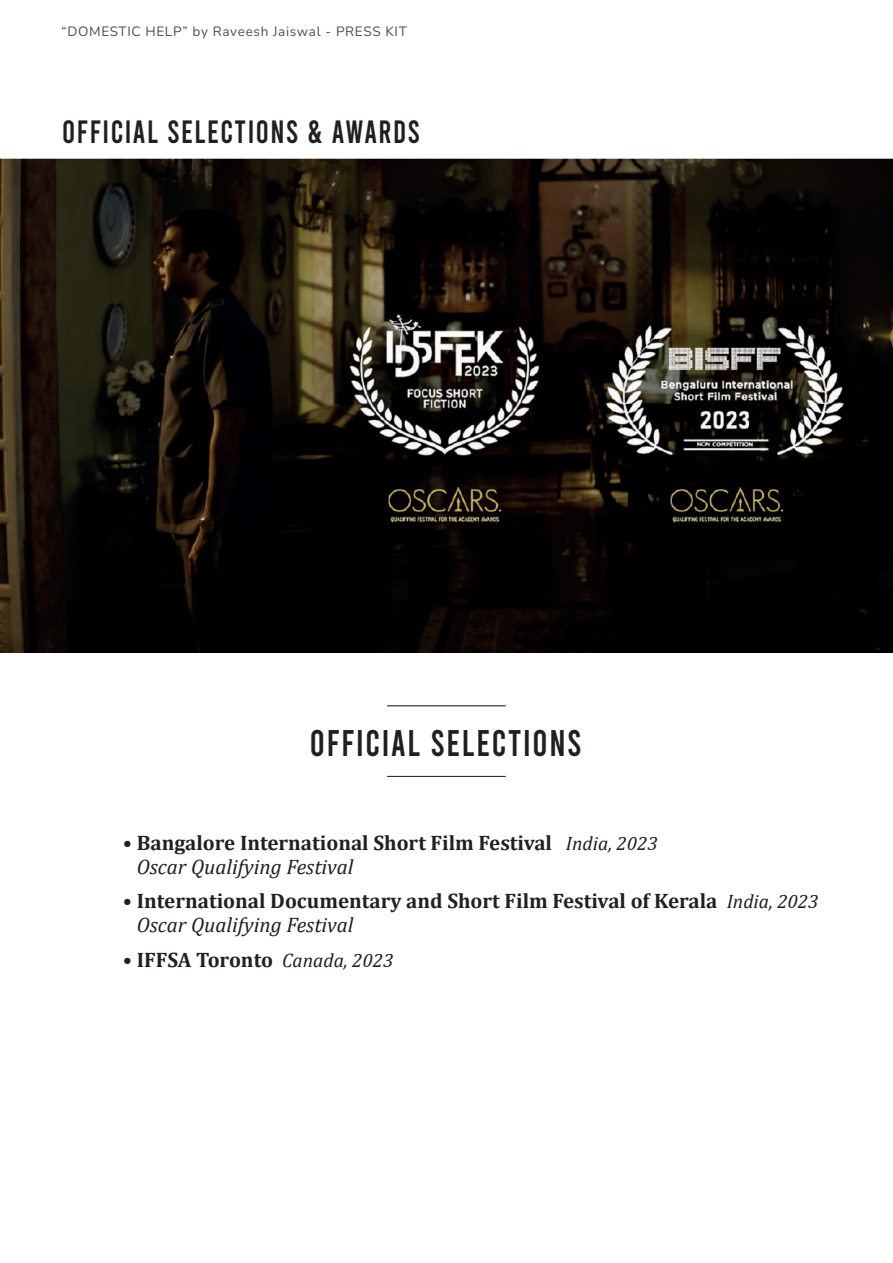
<style>
.page{position:relative;width:893px;height:1263px;background:#fff}
.page>*{position:absolute;margin:0;border:0;box-sizing:border-box;transform-origin:0 0}
.t1{font:36.9px "Bebas";letter-spacing:.05em;color:#231f20;scale:.93 1}
.t2{font:32.1px "Bebas";letter-spacing:.05em;color:#231f20;scale:.93 1}
.t3{font:700 21px/24px "Cambria";color:#231f20}
.t4{font:200 13.5px "Nunito";letter-spacing:.05em;color:#4f4e4e}
.s1{font-weight:400;font-style:italic;font-size:19.5px}
.s2{font-weight:400;font-style:italic}
</style>
<div class="page">
<hr style="left:387px;top:705px;width:119px;height:1px;background:#231f20">
<hr style="left:387px;top:776px;width:119px;height:1px;background:#231f20">
<img style="left:0;top:158px;width:893px;height:494px">
<p class="t4" style="left:62px;top:22px;width:347px">“DOMESTIC HELP” by Raveesh Jaiswal - PRESS KIT</p>
<h2 class="t2" style="left:62px;top:116px;width:386px">OFFICIAL SELECTIONS &amp; AWARDS</h2>
<h1 class="t1" style="left:310px;top:724px;width:294px">OFFICIAL SELECTIONS</h1>
<p class="t3" style="left:137px;top:830px;width:522px;text-indent:-14px">• Bangalore International Short Film Festival <span class="s1">India, 2023<br></span><span class="s2">Oscar Qualifying Festival</span></p>
<p class="t3" style="left:137px;top:888px;width:683px;text-indent:-14px">• International Documentary and Short Film Festival of Kerala <span class="s1">India, 2023<br></span><span class="s2">Oscar Qualifying Festival</span></p>
<p class="t3" style="left:123px;top:947px;width:272px">• IFFSA Toronto <span class="s1">Canada, 2023</span></p>
</div>
